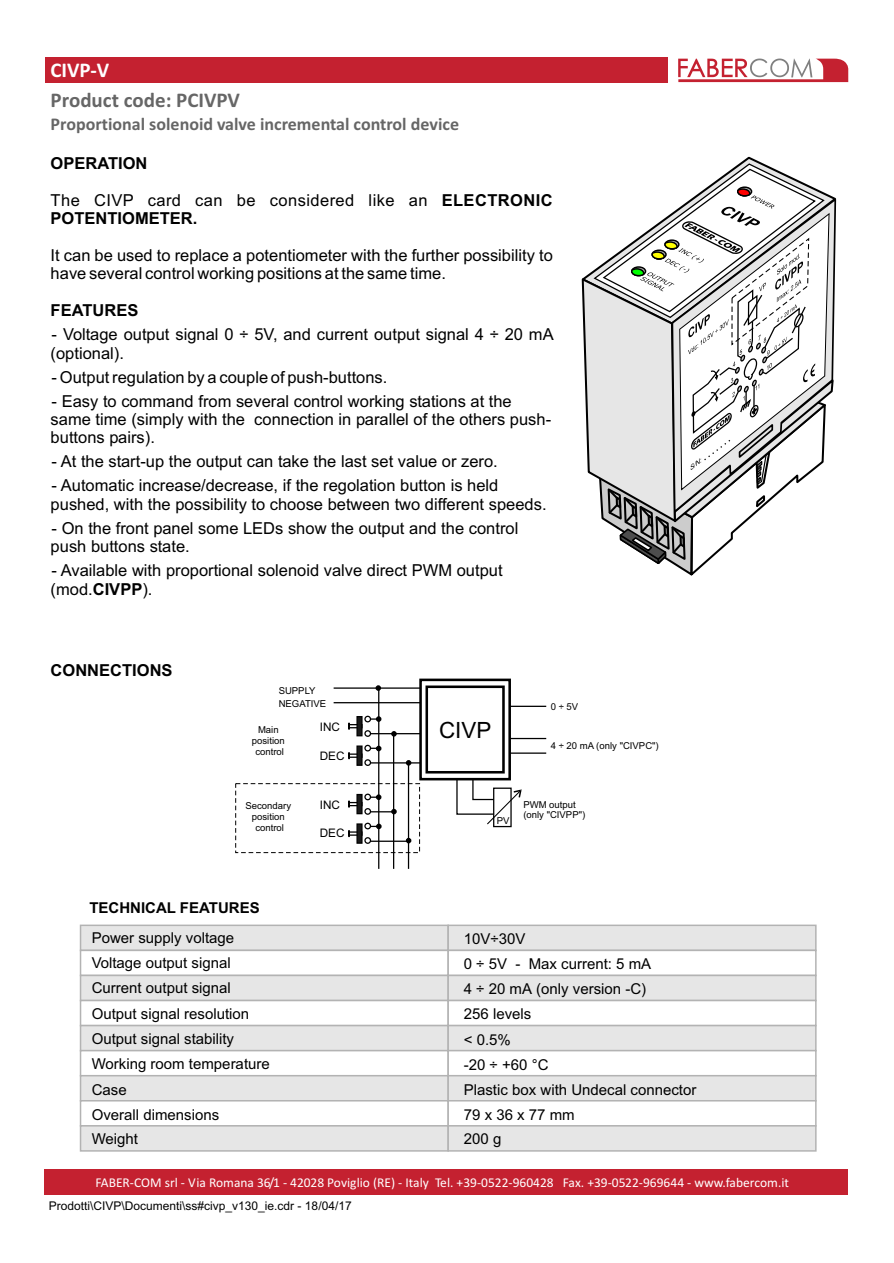
<style>
.page{position:relative;width:894px;height:1263px;background:#fff}
.page>*{position:absolute;margin:0;border:0;box-sizing:border-box;transform-origin:0 0}
.t1{font:22.35px "Arial";color:#000}
.t2{font:700 21px "Calibri";color:#666}
.t3{font:700 21px "Calibri";color:#fff}
.t4{font:700 18px "Calibri";color:#666}
.t5{font:16.5px/18.5px "Arial";color:#000}
.t6{font:16.5px/18.5px "Arial";letter-spacing:.025em;color:#000}
.t7{font:700 16.5px "Arial";color:#000}
.t8{font:15px/25px "Arial";color:#000}
.t9{font:700 15px "Arial";color:#000}
.t10{font:13.5px "Calibri";color:#fff}
.t11{font:12px "Arial";color:#000}
.t12{font:11.7px "Arial";color:#000}
.t13{font:9.6px/10.6px "Arial";color:#000;text-align:center}
.s1{font-weight:700}
</style>
<div class="page">
<div style="left:45px;top:1169px;width:803px;height:26px;background:#c42130"></div>
<svg style="left:678px;top:59px;width:170px;height:23px"></svg>
<div style="left:45px;top:58px;width:623px;height:25px;background:#c42130"></div>
<div style="left:493px;top:788px;width:19px;height:39px;border:1px solid #000"></div>
<hr style="left:510px;top:738px;width:36px;height:1px;background:#000">
<hr style="left:510px;top:753px;width:36px;height:1px;background:#000">
<hr style="left:510px;top:706px;width:36px;height:1px;background:#000">
<hr style="left:334px;top:687px;width:86px;height:2px;background:#000">
<hr style="left:368px;top:733px;width:52px;height:1px;background:#000">
<hr style="left:334px;top:702px;width:86px;height:1px;background:#000">
<hr style="left:368px;top:762px;width:52px;height:2px;background:#000">
<hr style="left:370px;top:841px;width:39px;height:1px;background:#000">
<svg style="left:364px;top:716px;width:7px;height:6px"></svg>
<svg style="left:368px;top:716px;width:13px;height:6px"></svg>
<svg style="left:369px;top:794px;width:12px;height:6px"></svg>
<svg style="left:376px;top:685px;width:5px;height:6px"></svg>
<svg style="left:391px;top:731px;width:6px;height:6px"></svg>
<svg style="left:370px;top:809px;width:27px;height:5px"></svg>
<svg style="left:370px;top:746px;width:11px;height:5px"></svg>
<svg style="left:369px;top:824px;width:13px;height:5px"></svg>
<svg style="left:406px;top:760px;width:5px;height:6px"></svg>
<svg style="left:406px;top:838px;width:5px;height:5px"></svg>
<svg style="left:364px;top:794px;width:7px;height:6px"></svg>
<div style="left:364px;top:745px;width:7px;height:7px;background:#fff;border:1px solid #000;border-radius:50%"></div>
<svg style="left:364px;top:823px;width:7px;height:6px"></svg>
<div style="left:364px;top:730px;width:7px;height:7px;background:#fff;border:1px solid #000;border-radius:50%"></div>
<div style="left:364px;top:808px;width:7px;height:7px;background:#fff;border:1px solid #000;border-radius:50%"></div>
<div style="left:364px;top:759px;width:7px;height:7px;background:#fff;border:1px solid #000;border-radius:50%"></div>
<svg style="left:364px;top:837px;width:7px;height:7px"></svg>
<svg style="left:350px;top:724px;width:6px;height:4px"></svg>
<svg style="left:348px;top:723px;width:2px;height:7px"></svg>
<div style="left:356px;top:716px;width:7px;height:20px;background:#1a1a1a;border:1px solid #000"></div>
<svg style="left:350px;top:802px;width:6px;height:4px"></svg>
<svg style="left:348px;top:801px;width:2px;height:7px"></svg>
<div style="left:356px;top:794px;width:7px;height:20px;background:#1a1a1a;border:1px solid #000"></div>
<svg style="left:350px;top:754px;width:6px;height:4px"></svg>
<svg style="left:348px;top:752px;width:2px;height:7px"></svg>
<div style="left:356px;top:745px;width:7px;height:21px;background:#1a1a1a;border:1px solid #000"></div>
<svg style="left:350px;top:831px;width:6px;height:5px"></svg>
<svg style="left:348px;top:830px;width:2px;height:7px"></svg>
<div style="left:356px;top:823px;width:7px;height:21px;background:#1a1a1a;border:1px solid #000"></div>
<svg style="left:456px;top:780px;width:66px;height:44px"></svg>
<svg style="left:419px;top:679px;width:92px;height:101px"></svg>
<div style="left:426px;top:686px;width:79px;height:88px;background:#fff;border:3px solid #000"></div>
<div style="left:235px;top:783px;width:185px;height:70px;border:1px dashed #000"></div>
<hr style="left:378px;top:689px;width:1px;height:180px;background:#000">
<hr style="left:393px;top:735px;width:1px;height:134px;background:#000">
<hr style="left:408px;top:763px;width:1px;height:106px;background:#000">
<svg style="left:581px;top:156px;width:256px;height:420px"></svg>
<div style="left:80px;top:925px;width:369px;height:26px;background:#e6e6e6;border:2px solid #b3b3b3"></div>
<div style="left:447px;top:925px;width:370px;height:26px;background:#e6e6e6;border:2px solid #b3b3b3"></div>
<div style="left:80px;top:950px;width:369px;height:26px;background:#fff;border:2px solid #b3b3b3"></div>
<div style="left:447px;top:950px;width:370px;height:26px;background:#fff;border:2px solid #b3b3b3"></div>
<div style="left:80px;top:975px;width:369px;height:26px;background:#e6e6e6;border:2px solid #b3b3b3"></div>
<div style="left:447px;top:975px;width:370px;height:26px;background:#e6e6e6;border:2px solid #b3b3b3"></div>
<div style="left:80px;top:1000px;width:369px;height:26px;background:#fff;border:2px solid #b3b3b3"></div>
<div style="left:447px;top:1000px;width:370px;height:26px;background:#fff;border:2px solid #b3b3b3"></div>
<div style="left:80px;top:1025px;width:369px;height:26px;background:#e6e6e6;border:2px solid #b3b3b3"></div>
<div style="left:447px;top:1025px;width:370px;height:26px;background:#e6e6e6;border:2px solid #b3b3b3"></div>
<div style="left:80px;top:1050px;width:369px;height:26px;background:#fff;border:2px solid #b3b3b3"></div>
<div style="left:447px;top:1050px;width:370px;height:26px;background:#fff;border:2px solid #b3b3b3"></div>
<div style="left:80px;top:1075px;width:369px;height:27px;background:#e6e6e6;border:2px solid #b3b3b3"></div>
<div style="left:447px;top:1075px;width:370px;height:27px;background:#e6e6e6;border:2px solid #b3b3b3"></div>
<div style="left:80px;top:1100px;width:369px;height:27px;background:#fff;border:2px solid #b3b3b3"></div>
<div style="left:447px;top:1100px;width:370px;height:27px;background:#fff;border:2px solid #b3b3b3"></div>
<div style="left:80px;top:1125px;width:369px;height:27px;background:#e6e6e6;border:2px solid #b3b3b3"></div>
<div style="left:447px;top:1125px;width:370px;height:27px;background:#e6e6e6;border:2px solid #b3b3b3"></div>
<p class="t3" style="left:51px;top:61px;width:60px">CIVP-V</p>
<p class="t2" style="left:51px;top:92px;width:191px">Product code: PCIVPV</p>
<p class="t4" style="left:51px;top:117px;width:410px">Proportional solenoid valve incremental control device</p>
<p class="t7" style="left:51px;top:157px;width:98px">OPERATION</p>
<p class="t6" style="left:51px;top:192px;width:504px">The CIVP card can be considered like an <span class="s1">ELECTRONIC<br>POTENTIOMETER.</span></p>
<p class="t5" style="left:51px;top:247px;width:504px">It can be used to replace a potentiometer with the further possibility to have several control working positions at the same time.</p>
<p class="t7" style="left:51px;top:304px;width:89px">FEATURES</p>
<p class="t5" style="left:51px;top:327px;width:505px">- Voltage output signal 0 ÷ 5V, and current output signal 4 ÷ 20 mA (optional).</p>
<p class="t5" style="left:52px;top:369px;width:337px">- Output regulation by a couple of push-buttons.</p>
<p class="t5" style="left:51px;top:393px;width:502px">- Easy to command from several control working stations at the same time (simply with the connection in parallel of the others push&shy;buttons pairs).</p>
<p class="t5" style="left:52px;top:454px;width:448px">- At the start-up the output can take the last set value or zero.</p>
<p class="t5" style="left:51px;top:478px;width:497px">- Automatic increase/decrease, if the regolation button is held pushed, with the possibility to choose between two different speeds.</p>
<p class="t5" style="left:51px;top:520px;width:469px">- On the front panel some LEDs show the output and the control push buttons state.</p>
<p class="t5" style="left:51px;top:563px;width:453px">- Available with proportional solenoid valve direct PWM output (mod.<span class="s1">CIVPP</span>).</p>
<p class="t7" style="left:51px;top:664px;width:123px">CONNECTIONS</p>
<p class="t13" style="left:279px;top:686px;width:38px">SUPPLY</p>
<p class="t13" style="left:279px;top:699px;width:49px">NEGATIVE</p>
<p class="t13" style="left:252px;top:726px;width:34px">Main position control</p>
<p class="t12" style="left:320px;top:722px;width:22px">INC</p>
<p class="t12" style="left:320px;top:751px;width:26px">DEC</p>
<h1 class="t1" style="left:439px;top:722px;width:54px">CIVP</h1>
<p class="t13" style="left:551px;top:702px;width:29px">0 ÷ 5V</p>
<p class="t13" style="left:551px;top:741px;width:110px">4 ÷ 20 mA (only "CIVPC")</p>
<p class="t12" style="left:320px;top:800px;width:22px">INC</p>
<p class="t13" style="left:246px;top:802px;width:47px">Secondary position control</p>
<p class="t13" style="left:523px;top:800px;width:63px;text-align:left">PWM output (only "CIVPP")</p>
<p class="t13" style="left:497px;top:816px;width:14px">PV</p>
<p class="t12" style="left:320px;top:829px;width:26px">DEC</p>
<p class="t9" style="left:89px;top:902px;width:172px">TECHNICAL FEATURES</p>
<p class="t8" style="left:92px;top:927px;width:180px">Power supply voltage<br>Voltage output signal<br>Current output signal<br>Output signal resolution<br>Output signal stability<br>Working room temperature</p>
<p class="t8" style="left:92px;top:1079px;width:129px">Case<br>Overall dimensions</p>
<p class="t8" style="left:92px;top:1127px;width:48px">Weight</p>
<p class="t8" style="left:464px;top:927px;width:189px">10V÷30V<br>0 ÷ 5V - Max current: 5 mA<br>4 ÷ 20 mA (only version -C)<br>256 levels<br>&lt; 0.5%</p>
<p class="t8" style="left:464px;top:1078px;width:234px">Plastic box with Undecal connector<br>79 x 36 x 77 mm</p>
<p class="t8" style="left:464px;top:1127px;width:39px">200 g</p>
<p class="t8" style="left:464px;top:1053px;width:86px">-20 ÷ +60 °C</p>
<p class="t10" style="left:95px;top:1177px;width:695px">FABER-COM srl - Via Romana 36/1 - 42028 Poviglio (RE) - Italy Tel. +39-0522-960428 Fax. +39-0522-969644 - www.fabercom.it</p>
<p class="t11" style="left:49px;top:1201px;width:304px">Prodotti\CIVP\Documenti\ss#civp_v130_ie.cdr - 18/04/17</p>
</div>
